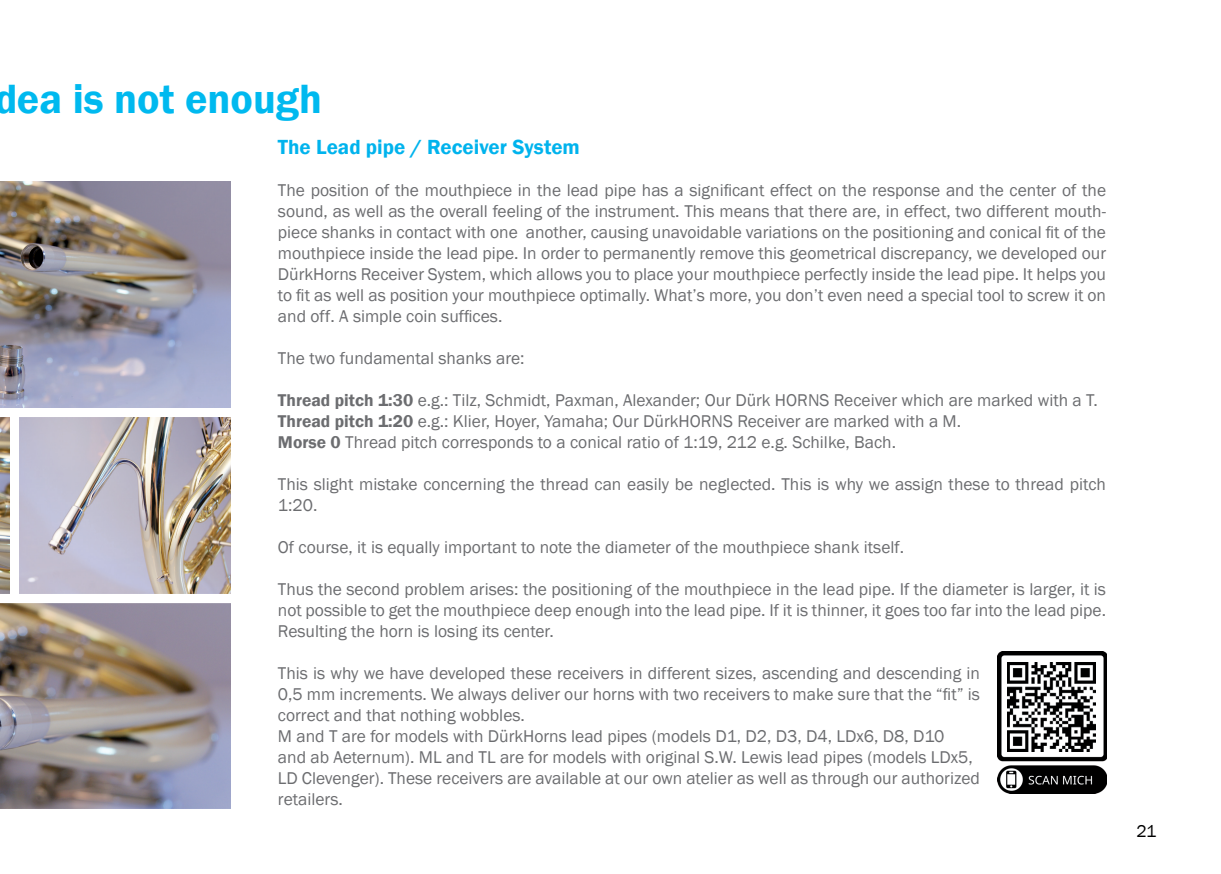
<style>
.page{position:relative;width:1221px;height:874px;background:#fff}
.page>*{position:absolute;margin:0;border:0;box-sizing:border-box;transform-origin:0 0}
.t1{font:600 42px "Franklin Gothic";color:#00b9ef}
.t2{font:600 21px "Franklin Gothic";color:#00b3ed}
.t3{font:17.5px/21px "Franklin Gothic";color:#6c6d70}
.t4{font:17.5px "Franklin Gothic";color:#000001}
.s1{font-weight:600}
</style>
<div class="page">
<img style="left:0;top:181px;width:231px;height:226px">
<img style="left:0;top:417px;width:10px;height:176px">
<img style="left:20px;top:417px;width:211px;height:176px">
<img style="left:0;top:603px;width:231px;height:204px">
<img style="left:997px;top:651px;width:109px;height:142px">
<img style="left:1007px;top:662px;width:88px;height:88px">
<h1 class="t1" style="left:-6px;top:73px;width:329px">dea is not enough</h1>
<p class="t2" style="left:278px;top:134px;width:303px">The Lead pipe / Receiver System</p>
<p class="t3" style="left:278px;top:180px;width:829px;text-align:justify">The position of the mouthpiece in the lead pipe has a significant effect on the response and the center of the sound, as well as the overall feeling of the instrument. This means that there are, in effect, two different mouth&shy;piece shanks in contact with one another, causing unavoidable variations on the positioning and conical fit of the mouthpiece inside the lead pipe. In order to permanently remove this geometrical discrepancy, we developed our DürkHorns Receiver System, which allows you to place your mouthpiece perfectly inside the lead pipe. It helps you to fit as well as position your mouthpiece optimally. What’s more, you don’t even need a special tool to screw it on and off. A simple coin suffices.</p>
<p class="t3" style="left:278px;top:348px;width:248px">The two fundamental shanks are:</p>
<p class="t3" style="left:278px;top:390px;width:821px"><span class="s1">Thread pitch 1:30</span> e.g.: Tilz, Schmidt, Paxman, Alexander; Our Dürk HORNS Receiver which are marked with a T.<br><span class="s1">Thread pitch 1:20</span> e.g.: Klier, Hoyer, Yamaha; Our DürkHORNS Receiver are marked with a M.<br><span class="s1">Morse 0</span> Thread pitch corresponds to a conical ratio of 1:19, 212 e.g. Schilke, Bach.</p>
<p class="t3" style="left:278px;top:474px;width:829px">This slight mistake concerning the thread can easily be neglected. This is why we assign these to thread pitch<br>1:20.</p>
<p class="t3" style="left:278px;top:537px;width:627px">Of course, it is equally important to note the diameter of the mouthpiece shank itself.</p>
<p class="t3" style="left:278px;top:579px;width:829px;text-align:justify">Thus the second problem arises: the positioning of the mouthpiece in the lead pipe. If the diameter is larger, it is not possible to get the mouthpiece deep enough into the lead pipe. If it is thinner, it goes too far into the lead pipe.<br>Resulting the horn is losing its center.</p>
<p class="t3" style="left:278px;top:663px;width:703px">This is why we have developed these receivers in different sizes, ascending and descending in 0,5 mm increments. We always deliver our horns with two receivers to make sure that the “fit” is correct and that nothing wobbles.<br>M and T are for models with DürkHorns lead pipes (models D1, D2, D3, D4, LDx6, D8, D10<br>and ab Aeternum). ML and TL are for models with original S.W. Lewis lead pipes (models LDx5, LD Clevenger). These receivers are available at our own atelier as well as through our authorized retailers.</p>
<p class="t4" style="left:1136px;top:819px;width:21px">21</p>
</div>
